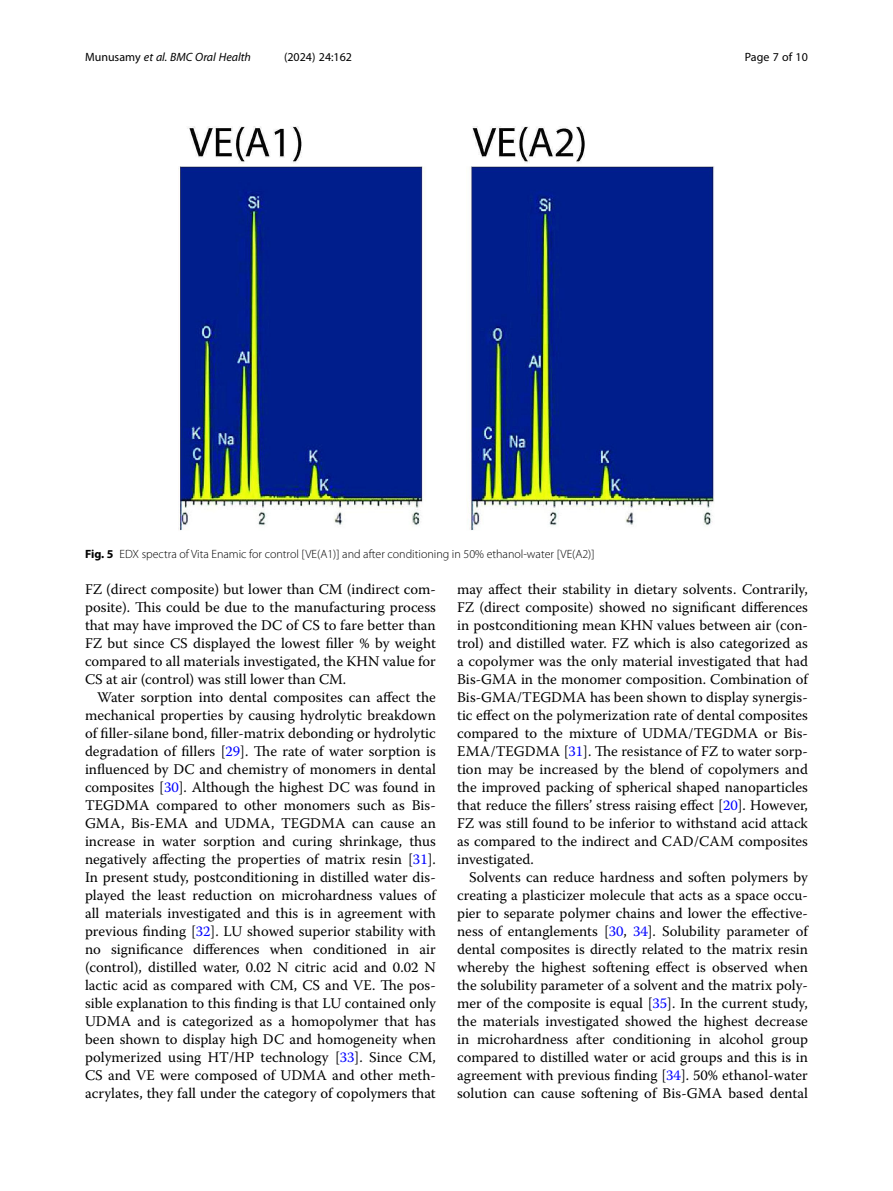
<style>
.page{position:relative;width:893px;height:1191px;background:#fff}
.page>*{position:absolute;margin:0;border:0;box-sizing:border-box;transform-origin:0 0}
.Body_Text_Indent{font:14.7px/18px "Warnock Pro";color:#000;text-align:justify}
.Figure_Caption{font:300 12px "Myriad Pro";color:#000}
.t1{font:italic 12px "Myriad Pro";color:#000}
.t2{font:12px "Myriad Pro";color:#000}
.s1{font-style:normal}
.s2{font-weight:700}
.s3{color:#00f}
</style>
<div class="page">
<img style="left:178px;top:126px;width:536px;height:405px">
<p class="t1" style="left:85px;top:50px;width:167px"><span class="s1">Munusamy</span> et al. BMC Oral Health</p>
<p class="t2" style="left:284px;top:50px;width:70px">(2024) 24:162</p>
<p class="t2" style="left:745px;top:50px;width:65px">Page 7 of 10</p>
<p class="Figure_Caption" style="left:85px;top:547px;width:511px"><span class="s2">Fig. 5</span> EDX spectra of Vita Enamic for control [VE(A1)] and after conditioning in 50% ethanol-water [VE(A2)]</p>
<p class="Body_Text_Indent" style="left:85px;top:580px;width:352px">FZ (direct composite) but lower than CM (indirect com&shy;posite). This could be due to the manufacturing process that may have improved the DC of CS to fare better than FZ but since CS displayed the lowest filler % by weight compared to all materials investigated, the KHN value for CS at air (control) was still lower than CM.</p>
<p class="Body_Text_Indent" style="left:85px;top:688px;width:352px;text-indent:12px">Water sorption into dental composites can affect the mechanical properties by causing hydrolytic breakdown of filler-silane bond, filler-matrix debonding or hydrolytic degradation of fillers [<span class="s3">29</span>]. The rate of water sorption is influenced by DC and chemistry of monomers in dental composites [<span class="s3">30</span>]. Although the highest DC was found in TEGDMA compared to other monomers such as Bis-GMA, Bis-EMA and UDMA, TEGDMA can cause an increase in water sorption and curing shrinkage, thus negatively affecting the properties of matrix resin [<span class="s3">31</span>].<br>In present study, postconditioning in distilled water dis&shy;played the least reduction on microhardness values of all materials investigated and this is in agreement with previous finding [<span class="s3">32</span>]. LU showed superior stability with no significance differences when conditioned in air (control), distilled water, 0.02 N citric acid and 0.02 N lactic acid as compared with CM, CS and VE. The pos&shy;sible explanation to this finding is that LU contained only UDMA and is categorized as a homopolymer that has been shown to display high DC and homogeneity when polymerized using HT/HP technology [<span class="s3">33</span>]. Since CM, CS and VE were composed of UDMA and other meth&shy;acrylates, they fall under the category of copolymers that</p>
<p class="Body_Text_Indent" style="left:457px;top:580px;width:352px">may affect their stability in dietary solvents. Contrarily, FZ (direct composite) showed no significant differences in postconditioning mean KHN values between air (con&shy;trol) and distilled water. FZ which is also categorized as a copolymer was the only material investigated that had Bis-GMA in the monomer composition. Combination of Bis-GMA/TEGDMA has been shown to display synergis&shy;tic effect on the polymerization rate of dental composites compared to the mixture of UDMA/TEGDMA or Bis-EMA/TEGDMA [<span class="s3">31</span>]. The resistance of FZ to water sorp&shy;tion may be increased by the blend of copolymers and the improved packing of spherical shaped nanoparticles that reduce the fillers’ stress raising effect [<span class="s3">20</span>]. However, FZ was still found to be inferior to withstand acid attack as compared to the indirect and CAD/CAM composites investigated.</p>
<p class="Body_Text_Indent" style="left:457px;top:868px;width:352px;text-indent:12px">Solvents can reduce hardness and soften polymers by creating a plasticizer molecule that acts as a space occu&shy;pier to separate polymer chains and lower the effective&shy;ness of entanglements [<span class="s3">30</span>, <span class="s3">34</span>]. Solubility parameter of dental composites is directly related to the matrix resin whereby the highest softening effect is observed when the solubility parameter of a solvent and the matrix poly&shy;mer of the composite is equal [<span class="s3">35</span>]. In the current study, the materials investigated showed the highest decrease in microhardness after conditioning in alcohol group compared to distilled water or acid groups and this is in agreement with previous finding [<span class="s3">34</span>]. 50% ethanol-water solution can cause softening of Bis-GMA based dental</p>
</div>
